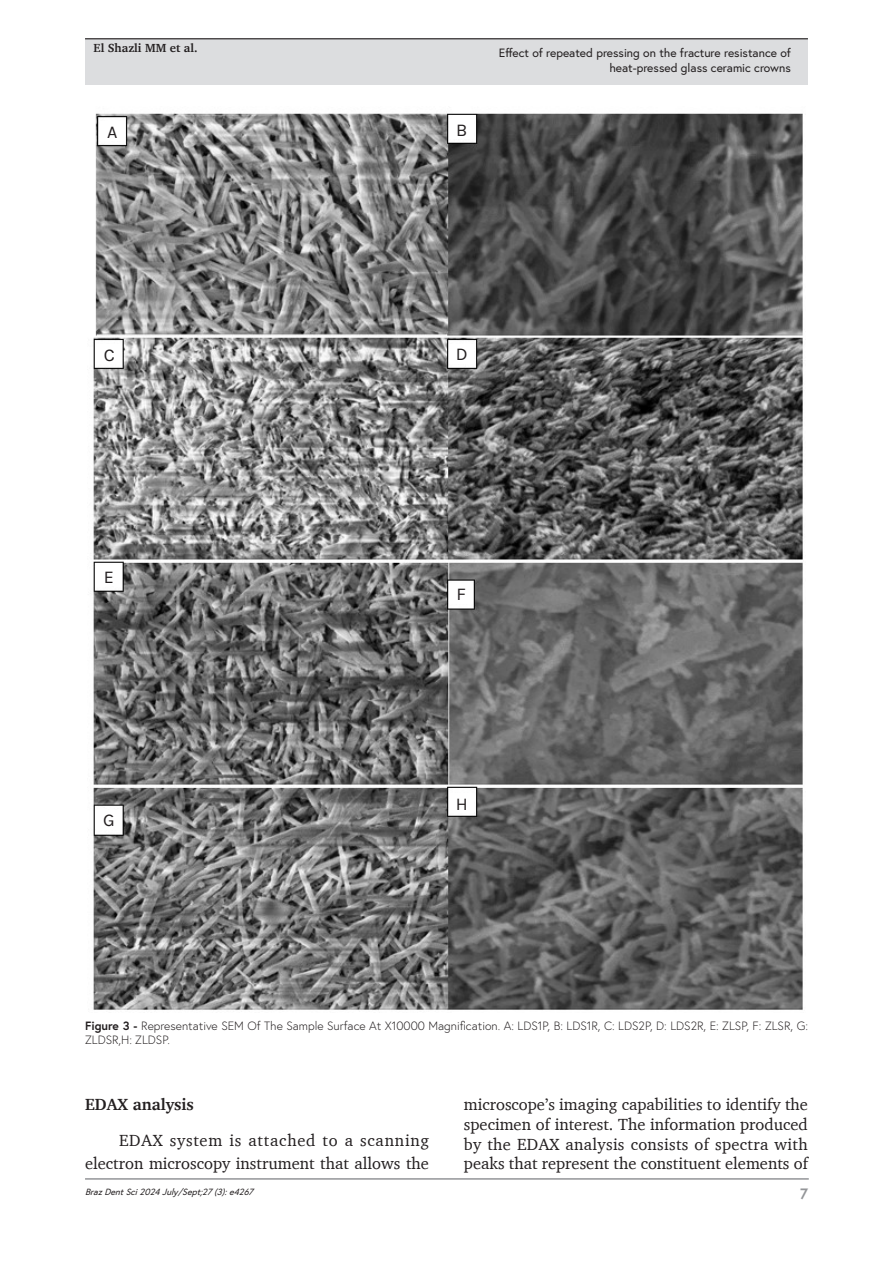
<style>
.page{position:relative;width:893px;height:1263px;background:#fff}
.page>*{position:absolute;margin:0;border:0;box-sizing:border-box;transform-origin:0 0}
.t1{font:18px "Karla";color:#231f20}
.Paragraph{font:16.5px/19.8px "Charter";color:#231f20;text-align:right}
.Heading2{font:700 16.5px "Charter";color:#231f20}
.t2{font:700 15px "Europa";color:#939598}
.FigureCaption{font:300 12px/14.4px "Europa";color:#231f20}
.t3{font:12px/14.4px "Europa";color:#231f20;text-align:right}
.t4{font:700 12px "Charter";color:#231f20}
.t5{font:italic 9px "Europa";color:#231f20}
.s1{font-weight:700}
</style>
<div class="page">
<hr style="left:85px;top:1178px;width:724px;height:2px;background:#939598">
<div style="left:85px;top:39px;width:723px;height:46px;background:#dcdddf"></div>
<hr style="left:85px;top:38px;width:723px;height:1px;background:#231f20">
<img style="left:93px;top:113px;width:710px;height:897px">
<div style="left:100px;top:121px;width:25px;height:20px;background:#fff"></div>
<div style="left:449px;top:119px;width:25px;height:20px;background:#fff"></div>
<div style="left:97px;top:344px;width:25px;height:20px;background:#fff"></div>
<div style="left:449px;top:344px;width:25px;height:20px;background:#fff"></div>
<div style="left:97px;top:566px;width:24px;height:20px;background:#fff"></div>
<div style="left:450px;top:583px;width:23px;height:21px;background:#fff"></div>
<div style="left:97px;top:810px;width:24px;height:20px;background:#fff"></div>
<div style="left:449px;top:793px;width:25px;height:20px;background:#fff"></div>
<p class="t4" style="left:94px;top:41px;width:105px">El Shazli MM et al.</p>
<p class="t1" style="left:107px;top:120px;width:12px">A</p>
<p class="t1" style="left:456px;top:118px;width:13px">B</p>
<p class="t3" style="left:499px;top:46px;width:294px">Effect of repeated pressing on the fracture resistance of heat-pressed glass ceramic crowns</p>
<p class="t1" style="left:104px;top:343px;width:13px">C</p>
<p class="t1" style="left:456px;top:343px;width:13px">D</p>
<p class="t1" style="left:104px;top:565px;width:12px">E</p>
<p class="t1" style="left:103px;top:809px;width:13px">G</p>
<p class="t1" style="left:457px;top:582px;width:11px">F</p>
<p class="t1" style="left:456px;top:792px;width:14px">H</p>
<p class="FigureCaption" style="left:85px;top:1018px;width:724px"><span class="s1">Figure 3 -</span> Representative SEM Of The Sample Surface At X10000 Magnification. A: LDS1P, B: LDS1R, C: LDS2P, D: LDS2R, E: ZLSP, F: ZLSR, G:<br>ZLDSR,H: ZLDSP.</p>
<p class="Heading2" style="left:85px;top:1094px;width:110px">EDAX analysis</p>
<p class="Paragraph" style="left:85px;top:1128px;width:346px;line-height:23.2px">EDAX system is attached to a scanning electron microscopy instrument that allows the</p>
<p class="t5" style="left:85px;top:1185px;width:173px">BrazDentSci2024July/Sept;27(3):e4267</p>
<p class="Paragraph" style="left:464px;top:1094px;width:346px;text-align:justify">microscope’s imaging capabilities to identify the specimen of interest. The information produced by the EDAX analysis consists of spectra with peaks that represent the constituent elements of</p>
<p class="t2" style="left:800px;top:1184px;width:9px">7</p>
</div>
